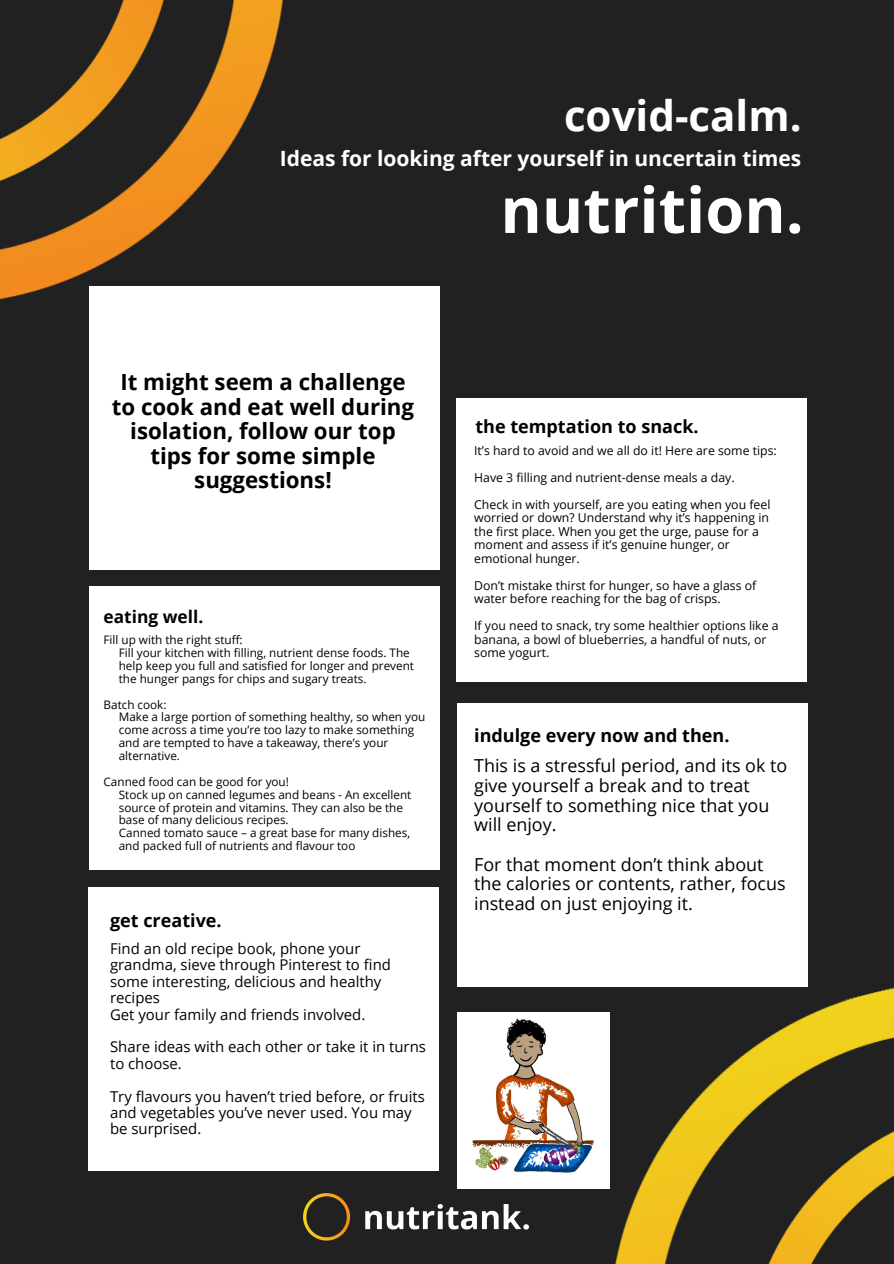
<style>
.page{position:relative;width:894px;height:1264px;background:#fff}
.page>*{position:absolute;margin:0;border:0;box-sizing:border-box;transform-origin:0 0}
.t1{font:700 63px "Open Sans";color:#fff}
.t2{font:700 42px "Open Sans";color:#fff}
.t3{font:700 22.2px/24.5px "Open Sans";color:#000;text-align:center}
.t4{font:700 21px "Open Sans";color:#fff}
.t5{font:700 18px "Open Sans";color:#000}
.t6{font:17.85px/19.6px "Open Sans";color:#000}
.t7{font:700 17.25px "Open Sans";color:#000}
.t8{font:14.85px/16.4px "Open Sans";color:#000}
.t9{font:12.3px/13.5px "Open Sans";color:#000}
.t10{font:11.7px/12.9px "Open Sans";color:#000}
</style>
<div class="page">
<div style="left:0;top:0;width:893px;height:1263px;background:#212121"></div>
<img style="left:0;top:0;width:283px;height:300px">
<div style="left:89px;top:286px;width:350px;height:284px;background:#fff"></div>
<div style="left:455px;top:398px;width:351px;height:284px;background:#fff"></div>
<div style="left:89px;top:586px;width:350px;height:284px;background:#fff"></div>
<div style="left:88px;top:887px;width:350px;height:283px;background:#fff"></div>
<div style="left:457px;top:703px;width:350px;height:283px;background:#fff"></div>
<img style="left:0;top:0;width:263px;height:183px">
<img style="left:303px;top:1193px;width:226px;height:48px">
<img style="left:533px;top:988px;width:360px;height:275px">
<img style="left:763px;top:1028px;width:130px;height:235px">
<img style="left:457px;top:1012px;width:152px;height:176px">
<h2 class="t2" style="left:564px;top:86px;width:239px">covid-calm.</h2>
<h3 class="t4" style="left:280px;top:144px;width:523px">Ideas for looking after yourself in uncertain times</h3>
<h1 class="t1" style="left:500px;top:166px;width:305px">nutrition.</h1>
<h3 class="t3" style="left:112px;top:369px;width:304px">It might seem a challenge to cook and eat well during isolation, follow our top tips for some simple suggestions!</h3>
<h3 class="t7" style="left:104px;top:605px;width:101px">eating well.</h3>
<p class="t10" style="left:119px;top:633px;width:296px;text-indent:-15px">Fill up with the right stuff:<br>Fill your kitchen with filling, nutrient dense foods. The help keep you full and satisfied for longer and prevent the hunger pangs for chips and sugary treats.</p>
<p class="t10" style="left:119px;top:697px;width:308px;text-indent:-15px">Batch cook:<br>Make a large portion of something healthy, so when you come across a time you’re too lazy to make something and are tempted to have a takeaway, there’s your alternative.</p>
<p class="t10" style="left:119px;top:774px;width:294px;text-indent:-15px">Canned food can be good for you!<br>Stock up on canned legumes and beans - An excellent source of protein and vitamins. They can also be the base of many delicious recipes.<br>Canned tomato sauce – a great base for many dishes, and packed full of nutrients and flavour too</p>
<h3 class="t5" style="left:110px;top:907px;width:113px">get creative.</h3>
<p class="t8" style="left:110px;top:940px;width:282px">Find an old recipe book, phone your grandma, sieve through Pinterest to find some interesting, delicious and healthy recipes<br>Get your family and friends involved.</p>
<p class="t8" style="left:110px;top:1038px;width:317px">Share ideas with each other or take it in turns to choose.</p>
<p class="t8" style="left:110px;top:1087px;width:316px">Try flavours you haven’t tried before, or fruits and vegetables you’ve never used. You may be surprised.</p>
<h3 class="t5" style="left:475px;top:414px;width:225px">the temptation to snack.</h3>
<p class="t9" style="left:474px;top:437px;width:304px;line-height:27px">It’s hard to avoid and we all do it! Here are some tips:<br>Have 3 filling and nutrient-dense meals a day.<br>Check in with yourself, are you eating when you feel</p>
<p class="t9" style="left:474px;top:511px;width:296px">worried or down? Understand why it’s happening in the first place. When you get the urge, pause for a moment and assess if it’s genuine hunger, or emotional hunger.</p>
<p class="t9" style="left:474px;top:578px;width:283px">Don’t mistake thirst for hunger, so have a glass of water before reaching for the bag of crisps.</p>
<p class="t9" style="left:474px;top:618px;width:306px">If you need to snack, try some healthier options like a banana, a bowl of blueberries, a handful of nuts, or some yogurt.</p>
<h3 class="t5" style="left:474px;top:723px;width:257px">indulge every now and then.</h3>
<h3 class="t6" style="left:474px;top:755px;width:314px">This is a stressful period, and its ok to give yourself a break and to treat yourself to something nice that you will enjoy.</h3>
<h3 class="t6" style="left:474px;top:854px;width:313px">For that moment don’t think about the calories or contents, rather, focus instead on just enjoying it.</h3>
</div>
